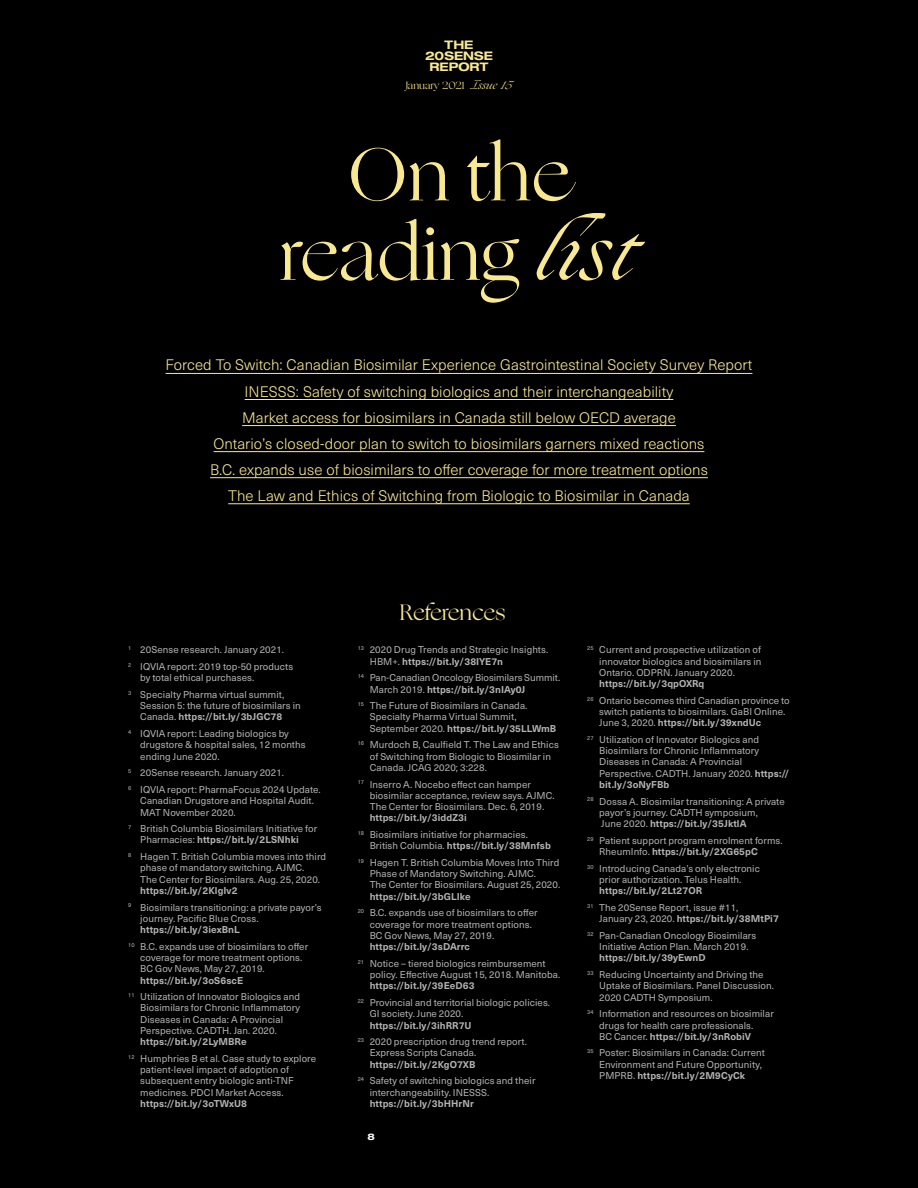
<style>
.page{position:relative;width:918px;height:1188px;background:#000}
.page>*{position:absolute;margin:0;border:0;box-sizing:border-box;transform-origin:0 0}
.t1{font:75px/79.5px "Ogg";color:#f9e892;text-align:center}
.t2{font:22.5px "Ogg";letter-spacing:-.01em;color:#f9e892}
.Body{font:300 15px "Neue Haas Unica W1 G";letter-spacing:.005em;color:#f9e892}
.t3{font:700 expanded 11.85px "Helvetica Neue LT Std";color:#f9e892}
.Body-2{font:10.5px "Ogg";color:#f9e892}
.References{font:9.75px/11.2px "Neue Haas Unica W1 G";letter-spacing:.01em;color:#b3b3b3}
.t4{font:700 expanded 9px "Helvetica Neue LT Std";color:#fff}
.s1{font-style:italic}
.s2{font-weight:700}
</style>
<div class="page">
<hr style="left:166px;top:373px;width:586px;height:1px;background:#f9e892">
<hr style="left:245px;top:399px;width:428px;height:1px;background:#f9e892">
<hr style="left:242px;top:425px;width:434px;height:1px;background:#f9e892">
<hr style="left:214px;top:451px;width:490px;height:1px;background:#f9e892">
<hr style="left:210px;top:477px;width:498px;height:1px;background:#f9e892">
<hr style="left:228px;top:503px;width:462px;height:1px;background:#f9e892">
<p class="t3" style="left:445px;top:38px;width:30px">THE</p>
<p class="t3" style="left:425px;top:49px;width:69px">20SENSE</p>
<p class="t3" style="left:430px;top:60px;width:60px">REPORT</p>
<p class="Body-2" style="left:405px;top:78px;width:109px">January 2021 <span class="s1">Issue 15</span></p>
<p class="t1" style="left:279px;top:135px;width:361px">On the reading <span class="s1">list</span></p>
<p class="Body" style="left:166px;top:354px;width:588px">Forced To Switch: Canadian Biosimilar Experience Gastrointestinal Society Survey Report</p>
<p class="Body" style="left:245px;top:380px;width:430px">INESSS: Safety of switching biologics and their interchangeability</p>
<p class="Body" style="left:242px;top:406px;width:435px">Market access for biosimilars in Canada still below OECD average</p>
<p class="Body" style="left:214px;top:432px;width:492px">Ontario’s closed-door plan to switch to biosimilars garners mixed reactions</p>
<p class="Body" style="left:210px;top:458px;width:499px">B.C. expands use of biosimilars to offer coverage for more treatment options</p>
<p class="Body" style="left:228px;top:485px;width:463px">The Law and Ethics of Switching from Biologic to Biosimilar in Canada</p>
<p class="References" style="left:128px;top:644px;width:157px"><sup>1</sup> 20Sense research. January 2021.</p>
<p class="References" style="left:140px;top:660px;width:155px;text-indent:-12px"><sup>2</sup> IQVIA report: 2019 top-50 products by total ethical purchases.</p>
<p class="References" style="left:140px;top:688px;width:162px;text-indent:-12px"><sup>3</sup> Specialty Pharma virtual summit,<br>Session 5: the future of biosimilars in<br>Canada. <span class="s2">https://bit.ly/3bJGC78</span></p>
<p class="References" style="left:140px;top:728px;width:167px;text-indent:-12px"><sup>4</sup> IQVIA report: Leading biologics by drugstore &amp; hospital sales, 12 months ending June 2020.</p>
<p class="References" style="left:128px;top:767px;width:157px"><sup>5</sup> 20Sense research. January 2021.</p>
<p class="References" style="left:140px;top:783px;width:182px;text-indent:-12px"><sup>6</sup> IQVIA report: PharmaFocus 2024 Update.<br>Canadian Drugstore and Hospital Audit.<br>MAT November 2020.</p>
<p class="References" style="left:140px;top:823px;width:179px;text-indent:-12px"><sup>7</sup> British Columbia Biosimilars Initiative for<br>Pharmacies: <span class="s2">https://bit.ly/2LSNhki</span></p>
<p class="References" style="left:140px;top:851px;width:187px;text-indent:-12px"><sup>8</sup> Hagen T. British Columbia moves into third phase of mandatory switching. AJMC.<br>The Center for Biosimilars. Aug. 25, 2020. <span class="s2">https://bit.ly/2KlgIv2</span></p>
<p class="References" style="left:140px;top:901px;width:183px;text-indent:-12px"><sup>9</sup> Biosimilars transitioning: a private payor’s journey. Pacific Blue Cross. <span class="s2">https://bit.ly/3iexBnL</span></p>
<p class="References" style="left:140px;top:940px;width:169px;text-indent:-12px"><sup>10</sup> B.C. expands use of biosimilars to offer coverage for more treatment options.<br>BC Gov News, May 27, 2019. <span class="s2">https://bit.ly/3oS6scE</span></p>
<p class="References" style="left:140px;top:991px;width:161px;text-indent:-12px"><sup>11</sup> Utilization of Innovator Biologics and Biosimilars for Chronic Inflammatory Diseases in Canada: A Provincial Perspective. CADTH. Jan. 2020. <span class="s2">https://bit.ly/2LyMBRe</span></p>
<p class="References" style="left:140px;top:1052px;width:177px;text-indent:-12px"><sup>12</sup> Humphries B et al. Case study to explore patient-level impact of adoption of subsequent entry biologic anti-TNF medicines. PDCI Market Access. <span class="s2">https://bit.ly/3oTWxU8</span></p>
<p class="t2" style="left:400px;top:597px;width:107px">References</p>
<p class="References" style="left:370px;top:644px;width:180px;text-indent:-12px"><sup>13</sup> 2020 Drug Trends and Strategic Insights.<br>HBM+. <span class="s2">https://bit.ly/38IYE7n</span></p>
<p class="References" style="left:370px;top:672px;width:192px;text-indent:-12px"><sup>14</sup> Pan-Canadian Oncology Biosimilars Summit.<br>March 2019. <span class="s2">https://bit.ly/3nIAy0J</span></p>
<p class="References" style="left:370px;top:700px;width:188px;text-indent:-12px"><sup>15</sup> The Future of Biosimilars in Canada.<br>Specialty Pharma Virtual Summit,<br>September 2020. <span class="s2">https://bit.ly/35LLWmB</span></p>
<p class="References" style="left:370px;top:739px;width:191px;text-indent:-12px"><sup>16</sup> Murdoch B, Caulfield T. The Law and Ethics of Switching from Biologic to Biosimilar in<br>Canada. JCAG 2020; 3:228.</p>
<p class="References" style="left:370px;top:778px;width:186px;text-indent:-12px"><sup>17</sup> Inserro A. Nocebo effect can hamper biosimilar acceptance, review says. AJMC.<br>The Center for Biosimilars. Dec. 6, 2019. <span class="s2">https://bit.ly/3iddZ3i</span></p>
<p class="References" style="left:370px;top:828px;width:183px;text-indent:-12px"><sup>18</sup> Biosimilars initiative for pharmacies.<br>British Columbia. <span class="s2">https://bit.ly/38Mnfsb</span></p>
<p class="References" style="left:370px;top:856px;width:192px;text-indent:-12px"><sup>19</sup> Hagen T. British Columbia Moves Into Third Phase of Mandatory Switching. AJMC.<br>The Center for Biosimilars. August 25, 2020. <span class="s2">https://bit.ly/3bGLIke</span></p>
<p class="References" style="left:370px;top:907px;width:169px;text-indent:-12px"><sup>20</sup> B.C. expands use of biosimilars to offer coverage for more treatment options.<br>BC Gov News, May 27, 2019. <span class="s2">https://bit.ly/3sDArrc</span></p>
<p class="References" style="left:370px;top:957px;width:192px;text-indent:-12px"><sup>21</sup> Notice – tiered biologics reimbursement policy. Effective August 15, 2018. Manitoba. <span class="s2">https://bit.ly/39EeD63</span></p>
<p class="References" style="left:370px;top:996px;width:182px;text-indent:-12px"><sup>22</sup> Provincial and territorial biologic policies.<br>GI society. June 2020. <span class="s2">https://bit.ly/3ihRR7U</span></p>
<p class="References" style="left:370px;top:1036px;width:159px;text-indent:-12px"><sup>23</sup> 2020 prescription drug trend report.<br>Express Scripts Canada. <span class="s2">https://bit.ly/2KgO7XB</span></p>
<p class="References" style="left:370px;top:1075px;width:167px;text-indent:-12px"><sup>24</sup> Safety of switching biologics and their interchangeability. INESSS. <span class="s2">https://bit.ly/3bHHrNr</span></p>
<p class="t4" style="left:368px;top:1132px;width:9px">8</p>
<p class="References" style="left:599px;top:644px;width:164px;text-indent:-12px"><sup>25</sup> Current and prospective utilization of innovator biologics and biosimilars in Ontario. ODPRN. January 2020. <span class="s2">https://bit.ly/3qpOXRq</span></p>
<p class="References" style="left:599px;top:694px;width:192px;text-indent:-12px"><sup>26</sup> Ontario becomes third Canadian province to switch patients to biosimilars. GaBI Online.<br>June 3, 2020. <span class="s2">https://bit.ly/39xndUc</span></p>
<p class="References" style="left:599px;top:733px;width:192px;text-indent:-12px"><sup>27</sup> Utilization of Innovator Biologics and Biosimilars for Chronic Inflammatory Diseases in Canada: A Provincial Perspective. CADTH. January 2020. <span class="s2">https:// bit.ly/3oNyFBb</span></p>
<p class="References" style="left:599px;top:795px;width:187px;text-indent:-12px"><sup>28</sup> Dossa A. Biosimilar transitioning: A private payor’s journey. CADTH symposium,<br>June 2020. <span class="s2">https://bit.ly/35JktlA</span></p>
<p class="References" style="left:599px;top:834px;width:185px;text-indent:-12px"><sup>29</sup> Patient support program enrolment forms.<br>RheumInfo. <span class="s2">https://bit.ly/2XG65pC</span></p>
<p class="References" style="left:599px;top:862px;width:162px;text-indent:-12px"><sup>30</sup> Introducing Canada’s only electronic prior authorization. Telus Health. <span class="s2">https://bit.ly/2Lt27OR</span></p>
<p class="References" style="left:599px;top:901px;width:181px;text-indent:-12px"><sup>31</sup> The 20Sense Report, issue #11,<br>January 23, 2020. <span class="s2">https://bit.ly/38MtPi7</span></p>
<p class="References" style="left:599px;top:929px;width:158px;text-indent:-12px"><sup>32</sup> Pan-Canadian Oncology Biosimilars<br>Initiative Action Plan. March 2019. <span class="s2">https://bit.ly/39yEwnD</span></p>
<p class="References" style="left:599px;top:968px;width:176px;text-indent:-12px"><sup>33</sup> Reducing Uncertainty and Driving the<br>Uptake of Biosimilars. Panel Discussion.<br>2020 CADTH Symposium.</p>
<p class="References" style="left:599px;top:1008px;width:176px;text-indent:-12px"><sup>34</sup> Information and resources on biosimilar drugs for health care professionals.<br>BC Cancer. <span class="s2">https://bit.ly/3nRobiV</span></p>
<p class="References" style="left:599px;top:1047px;width:167px;text-indent:-12px"><sup>35</sup> Poster: Biosimilars in Canada: Current<br>Environment and Future Opportunity,<br>PMPRB. <span class="s2">https://bit.ly/2M9CyCk</span></p>
</div>
